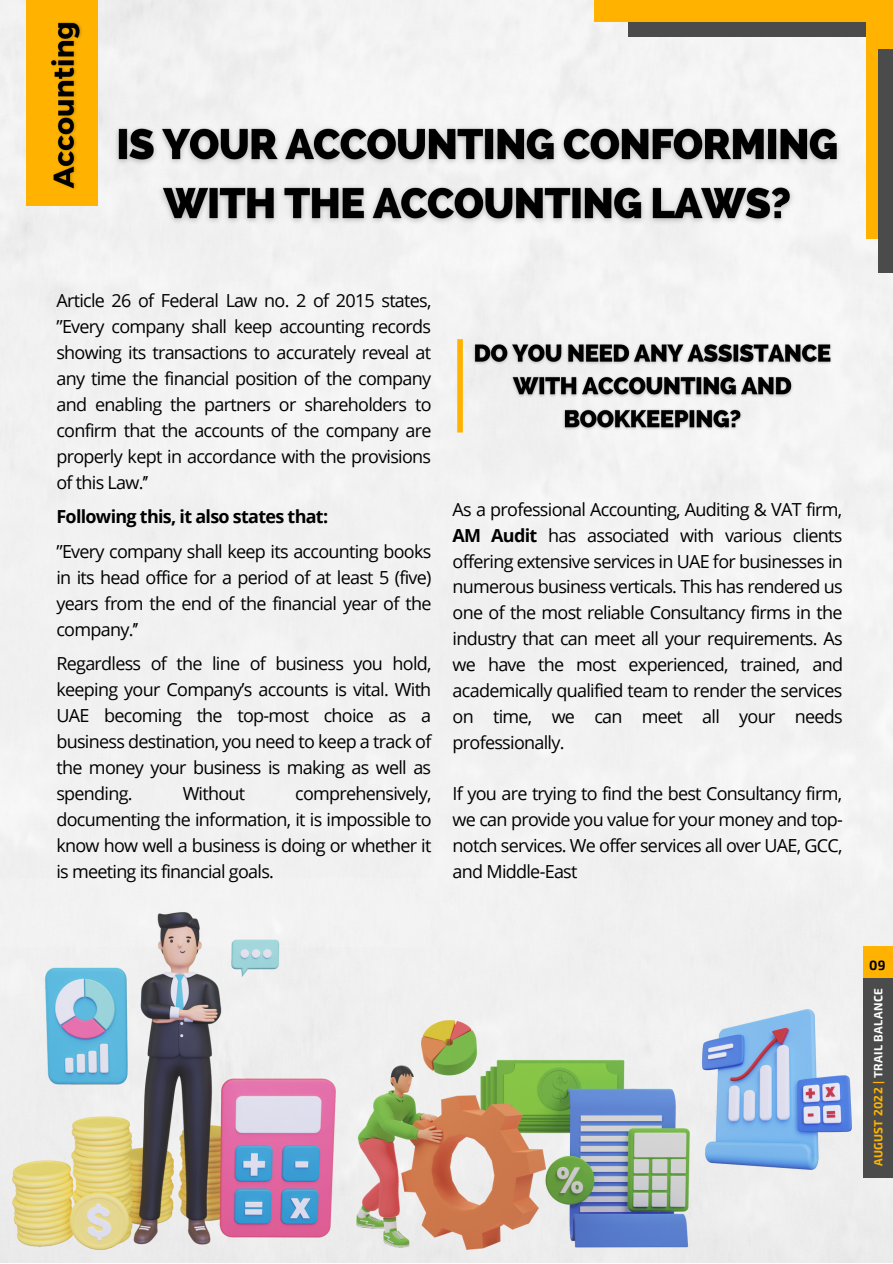
<style>
.page{position:relative;width:893px;height:1264px;background:#fff}
.page>*{position:absolute;margin:0;border:0;box-sizing:border-box;transform-origin:0 0}
.t1{font:18px/26px "Open Sans";letter-spacing:-.04em;color:#000;text-align:justify}
.t2{font:700 18px "Open Sans";letter-spacing:-.04em;color:#000}
.t3{font:700 13.2px "Exo 2";color:#000}
.t4{font:700 11.7px "Exo 2";letter-spacing:.03em;color:#fff}
.s1{font-weight:700}
.s2{color:#ffb300}
</style>
<div class="page">
<div style="left:0;top:0;width:892px;height:1262px;background:#f1f1f1"></div>
<div style="left:863px;top:976px;width:29px;height:201px;background:#4b4b4b"></div>
<div style="left:0;top:878px;width:431px;height:68px;background:#f2f2f2"></div>
<div style="left:863px;top:946px;width:29px;height:31px;background:#ffb300"></div>
<div style="left:628px;top:0;width:264px;height:37px;background:#4b4b4b"></div>
<div style="left:594px;top:0;width:298px;height:22px;background:#ffb300"></div>
<div style="left:866px;top:0;width:26px;height:238px;background:#ffb300"></div>
<div style="left:878px;top:49px;width:14px;height:224px;background:#4b4b4b"></div>
<div style="left:26px;top:0;width:72px;height:206px;background:#ffb300"></div>
<img style="left:13px;top:912px;width:322px;height:337px">
<img style="left:357px;top:1020px;width:332px;height:228px">
<img style="left:702px;top:1009px;width:149px;height:160px">
<img style="left:106px;top:112px;width:740px;height:127px">
<img style="left:51px;top:22px;width:31px;height:167px">
<div style="left:457px;top:339px;width:6px;height:93px;background:#ffb300"></div>
<img style="left:468px;top:333px;width:369px;height:106px">
<p class="t1" style="left:56px;top:287px;width:376px">Article 26 of Federal Law no. 2 of 2015 states, ”Every company shall keep accounting records showing its transactions to accurately reveal at any time the financial position of the company and enabling the partners or shareholders to confirm that the accounts of the company are properly kept in accordance with the provisions of this Law.’’</p>
<p class="t2" style="left:56px;top:504px;width:273px">Following this, it also states that:</p>
<p class="t1" style="left:56px;top:538px;width:376px">”Every company shall keep its accounting books in its head office for a period of at least 5 (five) years from the end of the financial year of the company.’’</p>
<p class="t1" style="left:56px;top:650px;width:376px">Regardless of the line of business you hold, keeping your Company’s accounts is vital. With UAE becoming the top-most choice as a business destination, you need to keep a track of the money your business is making as well as spending.</p>
<p class="t1" style="left:56px;top:780px;width:376px;text-indent:239px">comprehensively, documenting the information, it is impossible to know how well a business is doing or whether it is meeting its financial goals.</p>
<p class="t1" style="left:183px;top:780px;width:64px">Without</p>
<p class="t1" style="left:452px;top:496px;width:392px">As a professional Accounting, Auditing &amp; VAT firm, <span class="s1">AM Audit</span> has associated with various clients offering extensive services in UAE for businesses in numerous business verticals. This has rendered us one of the most reliable Consultancy firms in the industry that can meet all your requirements. As we have the most experienced, trained, and academically qualified team to render the services on time, we can meet all your needs professionally.</p>
<p class="t1" style="left:452px;top:780px;width:392px">If you are trying to find the best Consultancy firm, we can provide you value for your money and top&shy;notch services. We offer services all over UAE, GCC, and Middle-East</p>
<p class="t3" style="left:869px;top:956px;width:18px">09</p>
<p class="t4" style="left:870px;top:1166px;width:179px;rotate:-90deg"><span class="s2">AUGUST 2022 |</span> TRAIL BALANCE</p>
</div>
